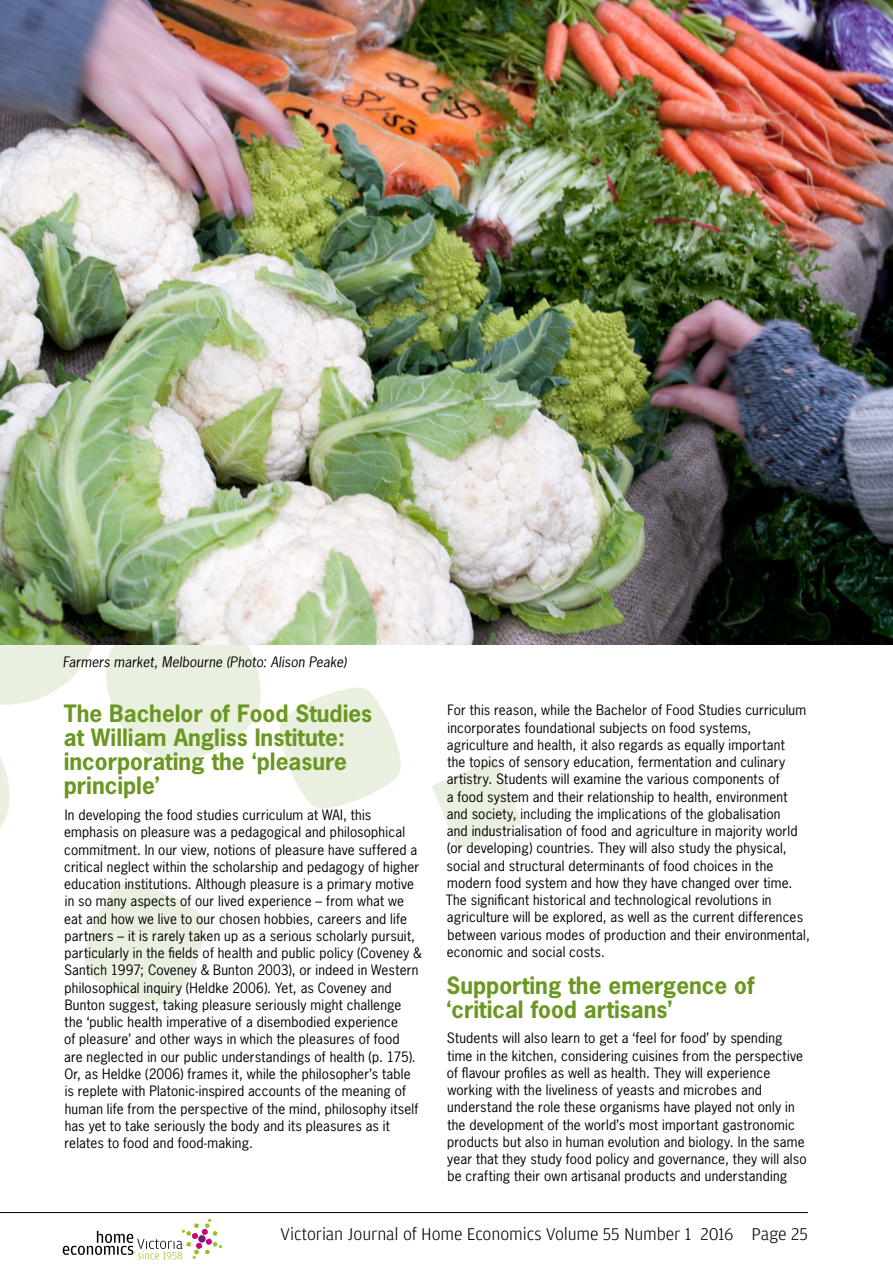
<style>
.page{position:relative;width:893px;height:1276px;background:#fff}
.page>*{position:absolute;margin:0;border:0;box-sizing:border-box;transform-origin:0 0}
.t1{font:700 22.5px/24px "News Gothic";color:#6a971f}
.t2{font:300 18px "Amplitude";letter-spacing:-.01em;color:#000}
.t3{font:13.5px/17.2px "News Gothic";letter-spacing:.015em;color:#000}
.t4{font:italic 13.5px "News Gothic";letter-spacing:.015em;color:#000}
</style>
<div class="page">
<svg style="left:0;top:644px;width:587px;height:361px"></svg>
<svg style="left:63px;top:1218px;width:159px;height:41px"></svg>
<img style="left:0;top:0;width:893px;height:644px">
<hr style="left:0;top:1212px;width:808px;height:1px;background:#000">
<p class="t4" style="left:63px;top:653px;width:286px">Farmers market, Melbourne (Photo: Alison Peake)</p>
<h1 class="t1" style="left:64px;top:701px;width:310px">The Bachelor of Food Studies at William Angliss Institute: incorporating the ‘pleasure principle’</h1>
<p class="t3" style="left:64px;top:806px;width:359px">In developing the food studies curriculum at WAI, this emphasis on pleasure was a pedagogical and philosophical commitment. In our view, notions of pleasure have suffered a critical neglect within the scholarship and pedagogy of higher education institutions. Although pleasure is a primary motive in so many aspects of our lived experience – from what we eat and how we live to our chosen hobbies, careers and life partners – it is rarely taken up as a serious scholarly pursuit, particularly in the fields of health and public policy (Coveney &amp; Santich 1997; Coveney &amp; Bunton 2003), or indeed in Western philosophical inquiry (Heldke 2006). Yet, as Coveney and Bunton suggest, taking pleasure seriously might challenge the ‘public health imperative of a disembodied experience<br>of pleasure’ and other ways in which the pleasures of food<br>are neglected in our public understandings of health (p. 175).<br>Or, as Heldke (2006) frames it, while the philosopher’s table is replete with Platonic-inspired accounts of the meaning of human life from the perspective of the mind, philosophy itself has yet to take seriously the body and its pleasures as it relates to food and food-making.</p>
<p class="t3" style="left:446px;top:701px;width:366px">For this reason, while the Bachelor of Food Studies curriculum incorporates foundational subjects on food systems, agriculture and health, it also regards as equally important<br>the topics of sensory education, fermentation and culinary artistry. Students will examine the various components of<br>a food system and their relationship to health, environment and society, including the implications of the globalisation<br>and industrialisation of food and agriculture in majority world (or developing) countries. They will also study the physical, social and structural determinants of food choices in the modern food system and how they have changed over time.<br>The significant historical and technological revolutions in agriculture will be explored, as well as the current differences between various modes of production and their environmental, economic and social costs.</p>
<h1 class="t1" style="left:446px;top:972px;width:310px">Supporting the emergence of ‘critical food artisans’</h1>
<p class="t3" style="left:447px;top:1029px;width:361px">Students will also learn to get a ‘feel for food’ by spending time in the kitchen, considering cuisines from the perspective of flavour profiles as well as health. They will experience working with the liveliness of yeasts and microbes and understand the role these organisms have played not only in the development of the world’s most important gastronomic products but also in human evolution and biology. In the same year that they study food policy and governance, they will also be crafting their own artisanal products and understanding</p>
<h2 class="t2" style="left:280px;top:1224px;width:529px">Victorian Journal of Home Economics Volume 55 Number 1 2016 Page 25</h2>
</div>
